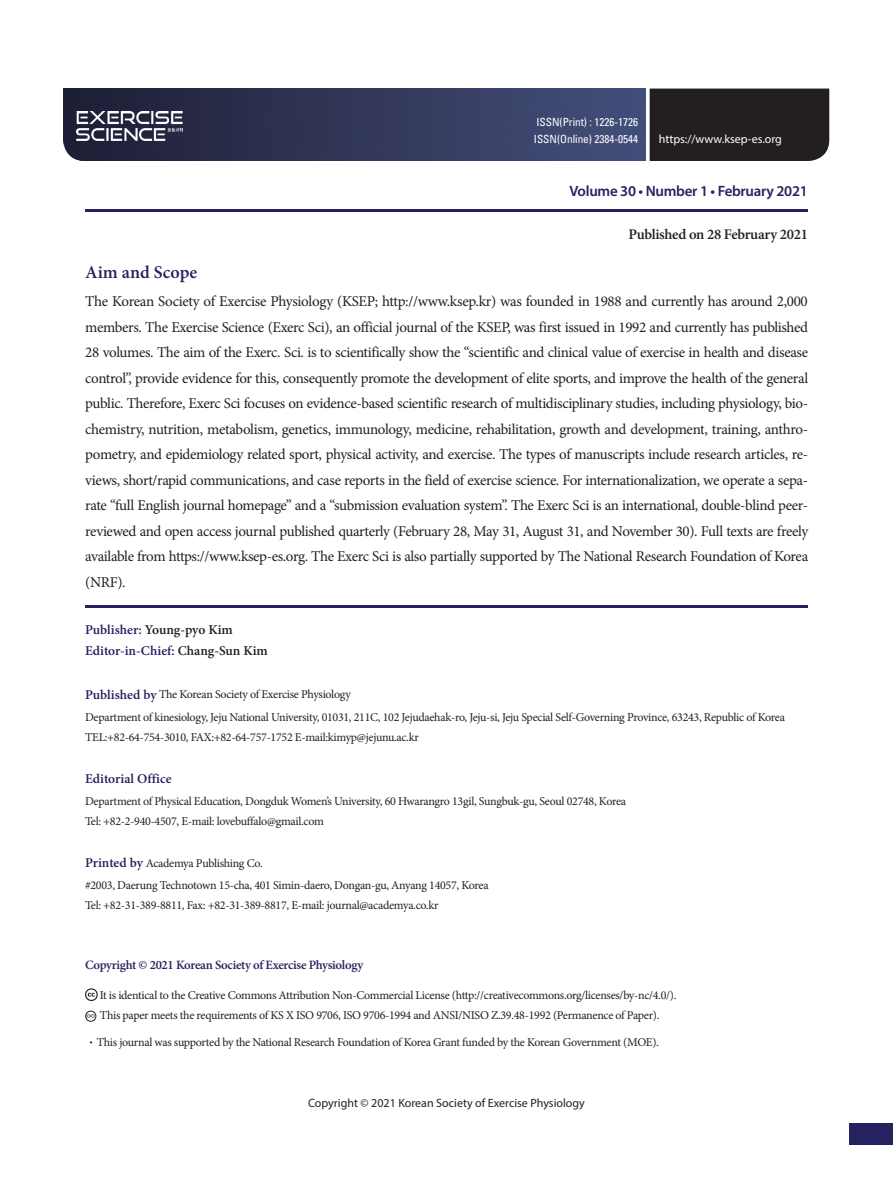
<style>
.page{position:relative;width:893px;height:1191px;background:#fff}
.page>*{position:absolute;margin:0;border:0;box-sizing:border-box;transform-origin:0 0}
.앞_판권구분{font:600 18px "Minion Pro";color:#262260}
.앞_판권{font:15px/25.5px "Minion Pro";letter-spacing:-.03em;color:#231f20;text-align:justify}
.t1{font:600 15px "Myriad Pro";letter-spacing:-.02em;color:#262260}
.앞_판권-2{font:600 14.7px "Minion Pro";letter-spacing:-.02em;color:#231f20}
.앞_판권-3{font:600 13.5px "Minion Pro";color:#262260}
.t2{font:600 13.5px "Minion Pro";letter-spacing:-.005em;color:#231f20}
.앞_판권-4{font:600 12.75px "Minion Pro";letter-spacing:-.025em;color:#262260}
.앞_판권-5{font:12px/20.4px "Minion Pro";letter-spacing:-.025em;color:#231f20}
.t3{font:12px "Myriad Pro";color:#231f20}
.t4{font:12px "Myriad Pro";color:#fff}
.t5{font:condensed 11.25px "Univers LT Std";color:#fff}
.s1{color:#262260}
.s2{color:#231f20}
.s3{font-weight:600;font-size:13.5px;color:#262260}
.s4{font-family:"YDIY Mj O360"}
</style>
<div class="page">
<div style="left:849px;top:1123px;width:44px;height:21px;background:#262260"></div>
<svg style="left:85px;top:988px;width:13px;height:13px"></svg>
<div style="left:85px;top:1011px;width:11px;height:10px;border:1px solid #231f20;border-radius:50%"></div>
<hr style="left:85px;top:209px;width:723px;height:2px;background:#262260">
<hr style="left:85px;top:605px;width:723px;height:2px;background:#262260">
<svg style="left:64px;top:89px;width:765px;height:72px;background:#30334d"></svg>
<img style="left:76px;top:111px;width:107px;height:30px">
<p class="t5" style="left:536px;top:115px;width:103px">ISSN(Print) : 1226-1726</p>
<p class="t5" style="left:534px;top:132px;width:106px">ISSN(Online) 2384-0544</p>
<p class="t4" style="left:659px;top:131px;width:125px">https://www.ksep-es.org</p>
<p class="t1" style="left:569px;top:181px;width:240px">Volume 30 • Number 1 • February 2021</p>
<p class="앞_판권-2" style="left:628px;top:224px;width:181px">Published on 28 February 2021</p>
<p class="앞_판권구분" style="left:85px;top:260px;width:114px">Aim and Scope</p>
<p class="앞_판권" style="left:85px;top:289px;width:724px">The Korean Society of Exercise Physiology (KSEP; http://www.ksep.kr) was founded in 1988 and currently has around 2,000 members. The Exercise Science (Exerc Sci), an official journal of the KSEP, was first issued in 1992 and currently has published 28 volumes. The aim of the Exerc. Sci. is to scientifically show the “scientific and clinical value of exercise in health and disease control”, provide evidence for this, consequently promote the development of elite sports, and improve the health of the general public. Therefore, Exerc Sci focuses on evidence-based scientific research of multidisciplinary studies, including physiology, bio&shy;chemistry, nutrition, metabolism, genetics, immunology, medicine, rehabilitation, growth and development, training, anthro&shy;pometry, and epidemiology related sport, physical activity, and exercise. The types of manuscripts include research articles, re&shy;views, short/rapid communications, and case reports in the field of exercise science. For internationalization, we operate a sepa&shy;rate “full English journal homepage” and a “submission evaluation system”. The Exerc Sci is an international, double-blind peer&shy;reviewed and open access journal published quarterly (February 28, May 31, August 31, and November 30). Full texts are freely available from https://www.ksep-es.org. The Exerc Sci is also partially supported by The National Research Foundation of Korea (NRF).</p>
<p class="t2" style="left:85px;top:620px;width:149px"><span class="s1">Publisher:</span> Young-pyo Kim</p>
<p class="앞_판권-3" style="left:85px;top:641px;width:184px">Editor-in-Chief: <span class="s2">Chang-Sun Kim</span></p>
<p class="앞_판권-5" style="left:85px;top:684px;width:267px"><span class="s3">Published by</span> The Korean Society of Exercise Physiology</p>
<p class="앞_판권-5" style="left:85px;top:706px;width:701px">Department of kinesiology, Jeju National University, 01031, 211C, 102 Jejudaehak-ro, Jeju-si, Jeju Special Self-Governing Province, 63243, Republic of Korea</p>
<p class="앞_판권-5" style="left:85px;top:727px;width:335px">TEL:+82-64-754-3010, FAX:+82-64-757-1752 E-mail:kimyp@jejunu.ac.kr</p>
<p class="앞_판권-3" style="left:85px;top:769px;width:88px">Editorial Office</p>
<p class="앞_판권-5" style="left:85px;top:791px;width:543px">Department of Physical Education, Dongduk Women’s University, 60 Hwarangro 13gil, Sungbuk-gu, Seoul 02748, Korea</p>
<p class="앞_판권-5" style="left:85px;top:811px;width:240px">Tel: +82-2-940-4507, E-mail: lovebuffalo@gmail.com</p>
<p class="앞_판권-5" style="left:85px;top:852px;width:179px"><span class="s3">Printed by</span> Academya Publishing Co.</p>
<p class="앞_판권-5" style="left:85px;top:875px;width:405px">#2003, Daerung Technotown 15-cha, 401 Simin-daero, Dongan-gu, Anyang 14057, Korea<br>Tel: +82-31-389-8811, Fax: +82-31-389-8817, E-mail: journal@academya.co.kr</p>
<p class="앞_판권-4" style="left:85px;top:955px;width:280px">Copyright © 2021 Korean Society of Exercise Physiology</p>
<p class="앞_판권-5" style="left:100px;top:984px;width:578px">It is identical to the Creative Commons Attribution Non-Commercial License (http://creativecommons.org/licenses/by-nc/4.0/).</p>
<p class="앞_판권-5" style="left:86px;top:1005px;width:575px">∞ This paper meets the requirements of KS X ISO 9706, ISO 9706-1994 and ANSI/NISO Z.39.48-1992 (Permanence of Paper).</p>
<p class="앞_판권-5" style="left:85px;top:1031px;width:575px"><span class="s4">·</span>This journal was supported by the National Research Foundation of Korea Grant funded by the Korean Government (MOE).</p>
<p class="t3" style="left:308px;top:1095px;width:278px">Copyright © 2021 Korean Society of Exercise Physiology</p>
</div>
